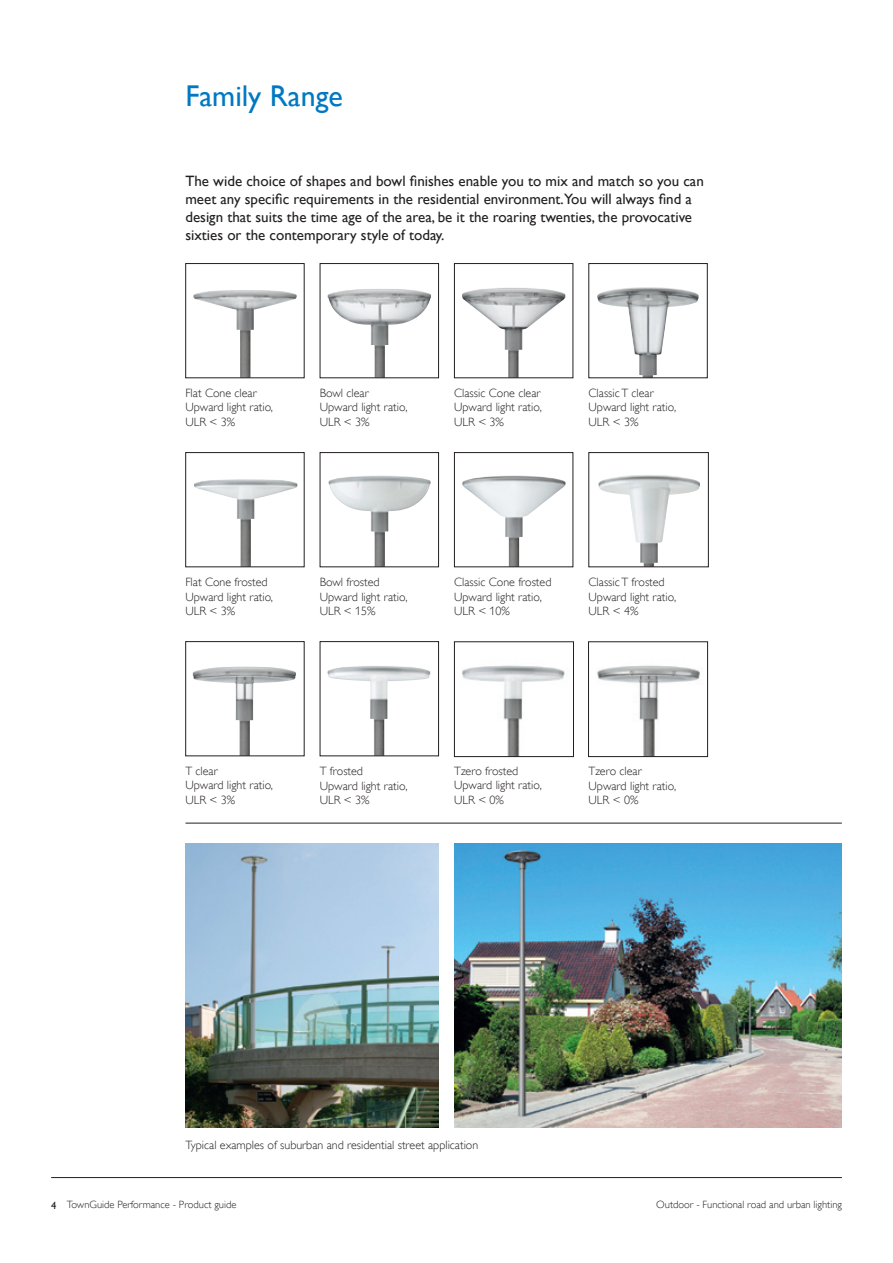
<style>
.page{position:relative;width:893px;height:1263px;background:#fff}
.page>*{position:absolute;margin:0;border:0;box-sizing:border-box;transform-origin:0 0}
.t1{font:30px "Gill Sans Alt One WGL";color:#0079c2}
.t2{font:15px/18px "Gill Sans Alt One WGL";color:#231f20}
.t3{font:12px/14.4px "Gill Sans Alt One WGL Light";color:#231f20}
.t4{font:10.5px "Gill Sans Alt One WGL Light";color:#231f20}
.s1{font-family:"Gill Sans Alt One WGL"}
</style>
<div class="page">
<img style="left:193px;top:290px;width:104px;height:86px">
<div style="left:185px;top:263px;width:119px;height:115px;border:1px solid #231f20"></div>
<img style="left:328px;top:289px;width:103px;height:87px">
<div style="left:320px;top:263px;width:119px;height:115px;border:1px solid #231f20"></div>
<img style="left:462px;top:288px;width:103px;height:88px">
<div style="left:454px;top:263px;width:119px;height:115px;border:1px solid #231f20"></div>
<img style="left:597px;top:287px;width:102px;height:89px">
<div style="left:588px;top:263px;width:120px;height:115px;border:1px solid #231f20"></div>
<img style="left:193px;top:666px;width:103px;height:88px">
<div style="left:185px;top:641px;width:119px;height:115px;border:1px solid #231f20"></div>
<img style="left:194px;top:479px;width:103px;height:86px">
<div style="left:185px;top:452px;width:119px;height:115px;border:1px solid #231f20"></div>
<img style="left:328px;top:475px;width:103px;height:90px">
<div style="left:320px;top:452px;width:119px;height:115px;border:1px solid #231f20"></div>
<img style="left:462px;top:475px;width:103px;height:90px">
<div style="left:454px;top:452px;width:119px;height:115px;border:1px solid #231f20"></div>
<img style="left:598px;top:475px;width:102px;height:90px">
<div style="left:588px;top:452px;width:121px;height:115px;border:1px solid #231f20"></div>
<img style="left:327px;top:666px;width:103px;height:88px">
<div style="left:320px;top:641px;width:119px;height:115px;border:1px solid #231f20"></div>
<img style="left:185px;top:844px;width:254px;height:283px">
<img style="left:454px;top:844px;width:388px;height:283px">
<img style="left:596px;top:665px;width:104px;height:90px">
<div style="left:588px;top:641px;width:120px;height:116px;border:1px solid #231f20"></div>
<img style="left:462px;top:665px;width:103px;height:90px">
<div style="left:454px;top:641px;width:120px;height:116px;border:1px solid #231f20"></div>
<hr style="left:51px;top:1177px;width:791px;height:1px;background:#231f20">
<hr style="left:186px;top:823px;width:656px;height:1px;background:#231f20">
<h1 class="t1" style="left:185px;top:75px;width:159px">Family Range</h1>
<p class="t2" style="left:185px;top:172px;width:520px">The wide choice of shapes and bowl finishes enable you to mix and match so you can meet any specific requirements in the residential environment.You will always find a design that suits the time age of the area, be it the roaring twenties, the provocative sixties or the contemporary style of today.</p>
<p class="t3" style="left:185px;top:386px;width:89px">Flat Cone clear<br>Upward light ratio,<br>ULR &lt; 3%</p>
<p class="t3" style="left:454px;top:386px;width:89px;text-align:justify">Classic Cone clear Upward light ratio, ULR &lt; 3%</p>
<p class="t3" style="left:320px;top:386px;width:89px">Bowl clear<br>Upward light ratio,<br>ULR &lt; 3%</p>
<p class="t3" style="left:588px;top:386px;width:89px">Classic T clear<br>Upward light ratio,<br>ULR &lt; 3%</p>
<p class="t3" style="left:185px;top:575px;width:89px">Flat Cone frosted<br>Upward light ratio,<br>ULR &lt; 3%</p>
<p class="t3" style="left:454px;top:575px;width:99px">Classic Cone frosted<br>Upward light ratio,<br>ULR &lt; 10%</p>
<p class="t3" style="left:320px;top:575px;width:89px">Bowl frosted<br>Upward light ratio,<br>ULR &lt; 15%</p>
<p class="t3" style="left:588px;top:575px;width:89px">Classic T frosted<br>Upward light ratio,<br>ULR &lt; 4%</p>
<p class="t3" style="left:185px;top:764px;width:89px">T clear<br>Upward light ratio,<br>ULR &lt; 3%</p>
<p class="t3" style="left:320px;top:764px;width:89px">T frosted<br>Upward light ratio,<br>ULR &lt; 3%</p>
<p class="t3" style="left:454px;top:764px;width:89px">Tzero frosted<br>Upward light ratio,<br>ULR &lt; 0%</p>
<p class="t3" style="left:588px;top:764px;width:89px">Tzero clear<br>Upward light ratio,<br>ULR &lt; 0%</p>
<p class="t3" style="left:185px;top:1137px;width:294px">Typical examples of suburban and residential street application</p>
<p class="t4" style="left:51px;top:1198px;width:187px"><span class="s1">4</span> TownGuide Performance - Product guide</p>
<p class="t4" style="left:656px;top:1198px;width:187px">Outdoor - Functional road and urban lighting</p>
</div>
